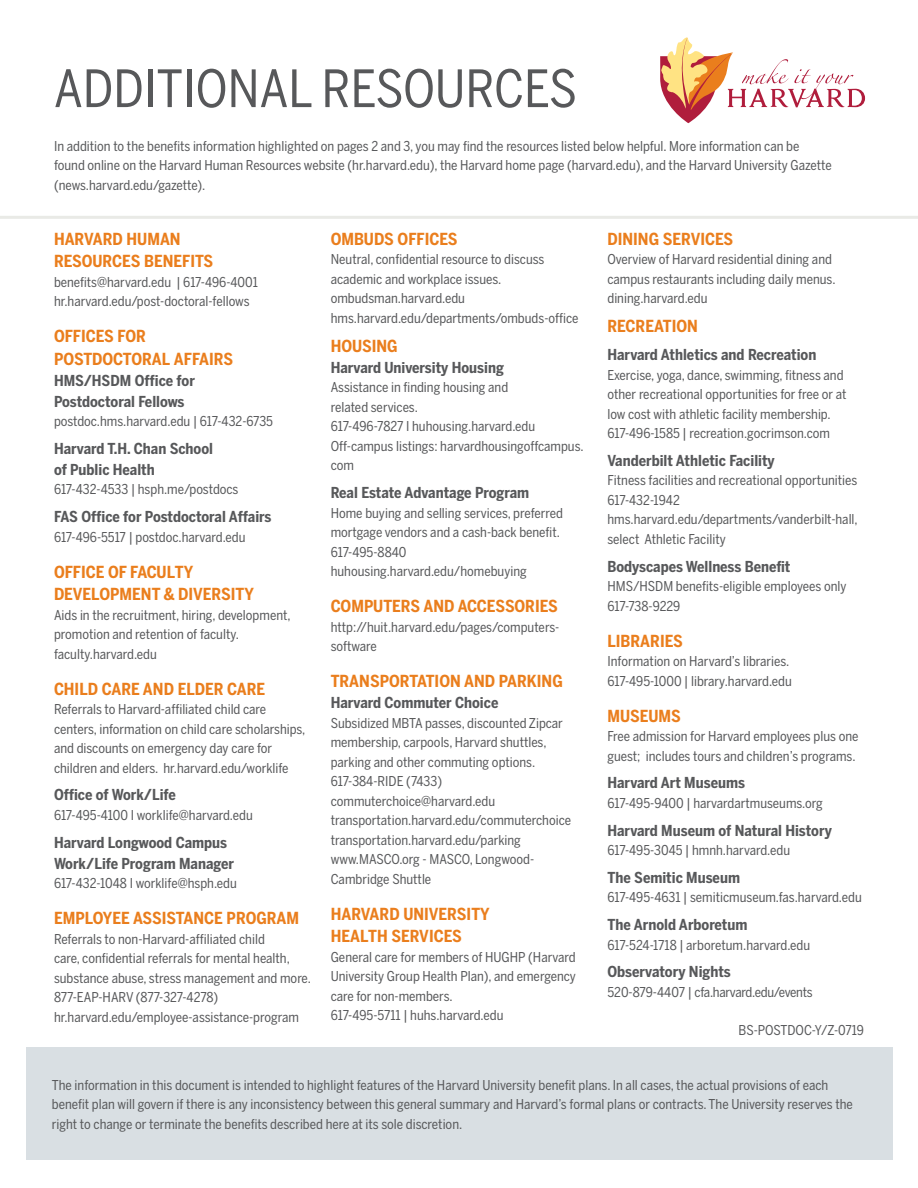
<style>
.page{position:relative;width:918px;height:1188px;background:#fff}
.page>*{position:absolute;margin:0;border:0;box-sizing:border-box;transform-origin:0 0}
.Chapter_Head{font:51px "Benton Sans Cond";color:#57585a}
.Section_Head{font:700 16.5px/22.5px "Benton Sans Cond";color:#ea7e1d}
.Body_Copy{font:700 16.5px "Benton Sans Cond";color:#ea7e1d}
.Section_Subhead{font:700 15px/21px "Benton Sans Cond";color:#57585a}
.Body_Copy-2{font:13.5px/19.5px "Benton Sans Cond";color:#57585a}
.Section_Head-2{font:13.5px/19.5px "Benton Sans Cond";color:#57585a}
.Body_Copy-3{font:13.5px "Benton Sans Cond";letter-spacing:-.02em;color:#57585a}
.Table_Copy{font:13.5px "Benton Sans Cond";color:#57585a}
</style>
<div class="page">
<div style="left:26px;top:1048px;width:866px;height:112px;background:#d9dfe3"></div>
<svg style="left:660px;top:37px;width:205px;height:86px"></svg>
<hr style="left:0;top:216px;width:918px;height:3px;background:#e9eae6">
<p class="Chapter_Head" style="left:54px;top:59px;width:525px">ADDITIONAL RESOURCES</p>
<p class="Body_Copy-2" style="left:54px;top:136px;width:779px">In addition to the benefits information highlighted on pages 2 and 3, you may find the resources listed below helpful. More information can be found online on the Harvard Human Resources website (hr.harvard.edu), the Harvard home page (harvard.edu), and the Harvard University Gazette (news.harvard.edu/gazette).</p>
<p class="Section_Head" style="left:54px;top:227px;width:161px">HARVARD HUMAN<br>RESOURCES BENEFITS</p>
<p class="Body_Copy-2" style="left:54px;top:272px;width:205px">benefits@harvard.edu | 617-496-4001 hr.harvard.edu/post-doctoral-fellows</p>
<p class="Section_Head" style="left:54px;top:325px;width:181px">OFFICES FOR<br>POSTDOCTORAL AFFAIRS</p>
<p class="Section_Subhead" style="left:54px;top:370px;width:142px">HMS/HSDM Office for<br>Postdoctoral Fellows</p>
<p class="Body_Copy-2" style="left:54px;top:411px;width:221px">postdoc.hms.harvard.edu | 617-432-6735</p>
<p class="Section_Subhead" style="left:54px;top:438px;width:161px">Harvard T.H. Chan School of Public Health</p>
<p class="Body_Copy-2" style="left:54px;top:480px;width:186px">617-432-4533 | hsph.me/postdocs</p>
<p class="Section_Subhead" style="left:54px;top:506px;width:219px">FAS Office for Postdoctoral Affairs</p>
<p class="Body_Copy-2" style="left:54px;top:527px;width:193px">617-496-5517 | postdoc.harvard.edu</p>
<p class="Section_Head" style="left:54px;top:560px;width:202px">OFFICE OF FACULTY<br>DEVELOPMENT &amp; DIVERSITY</p>
<p class="Body_Copy-2" style="left:54px;top:605px;width:238px">Aids in the recruitment, hiring, development, promotion and retention of faculty. faculty.harvard.edu</p>
<p class="Section_Head" style="left:54px;top:677px;width:213px">CHILD CARE AND ELDER CARE</p>
<p class="Body_Copy-2" style="left:54px;top:699px;width:253px">Referrals to Harvard-affiliated child care centers, information on child care scholarships, and discounts on emergency day care for children and elders. hr.harvard.edu/worklife</p>
<p class="Section_Subhead" style="left:54px;top:784px;width:123px">Office of Work/Life</p>
<p class="Body_Copy-2" style="left:54px;top:805px;width:200px">617-495-4100 I worklife@harvard.edu</p>
<p class="Section_Subhead" style="left:54px;top:832px;width:182px">Harvard Longwood Campus<br>Work/Life Program Manager</p>
<p class="Body_Copy-2" style="left:54px;top:873px;width:184px">617-432-1048 I worklife@hsph.edu</p>
<p class="Section_Head" style="left:54px;top:907px;width:247px">EMPLOYEE ASSISTANCE PROGRAM</p>
<p class="Body_Copy-2" style="left:54px;top:929px;width:258px">Referrals to non-Harvard-affiliated child<br>care, confidential referrals for mental health, substance abuse, stress management and more.<br>877-EAP-HARV (877-327-4278) hr.harvard.edu/employee-assistance-program</p>
<p class="Section_Head" style="left:331px;top:227px;width:128px">OMBUDS OFFICES</p>
<p class="Section_Head-2" style="left:331px;top:249px;width:249px">Neutral, confidential resource to discuss academic and workplace issues. ombudsman.harvard.edu hms.harvard.edu/departments/ombuds-office</p>
<p class="Section_Head" style="left:331px;top:335px;width:68px">HOUSING</p>
<p class="Section_Subhead" style="left:331px;top:357px;width:175px">Harvard University Housing</p>
<p class="Body_Copy-2" style="left:331px;top:378px;width:254px">Assistance in finding housing and<br>related services.<br>617-496-7827 I huhousing.harvard.edu<br>Off-campus listings: harvardhousingoffcampus. com</p>
<p class="Section_Subhead" style="left:331px;top:482px;width:200px">Real Estate Advantage Program</p>
<p class="Body_Copy-2" style="left:331px;top:503px;width:234px">Home buying and selling services, preferred mortgage vendors and a cash-back benefit.<br>617-495-8840 huhousing.harvard.edu/homebuying</p>
<p class="Section_Head" style="left:331px;top:595px;width:229px">COMPUTERS AND ACCESSORIES</p>
<p class="Section_Head-2" style="left:331px;top:617px;width:230px">http://huit.harvard.edu/pages/computers&shy;software</p>
<p class="Section_Head" style="left:331px;top:670px;width:234px">TRANSPORTATION AND PARKING</p>
<p class="Section_Subhead" style="left:331px;top:692px;width:169px">Harvard Commuter Choice</p>
<p class="Body_Copy-2" style="left:331px;top:713px;width:242px">Subsidized MBTA passes, discounted Zipcar membership, carpools, Harvard shuttles, parking and other commuting options.<br>617-384-RIDE (7433) commuterchoice@harvard.edu transportation.harvard.edu/commuterchoice transportation.harvard.edu/parking www.MASCO.org - MASCO, Longwood-Cambridge Shuttle</p>
<p class="Section_Head" style="left:331px;top:902px;width:161px">HARVARD UNIVERSITY<br>HEALTH SERVICES</p>
<p class="Body_Copy-2" style="left:331px;top:947px;width:247px">General care for members of HUGHP (Harvard University Group Health Plan), and emergency care for non-members.<br>617-495-5711 | huhs.harvard.edu</p>
<p class="Section_Head" style="left:608px;top:227px;width:127px">DINING SERVICES</p>
<p class="Body_Copy-2" style="left:608px;top:249px;width:230px">Overview of Harvard residential dining and campus restaurants including daily menus. dining.harvard.edu</p>
<p class="Body_Copy" style="left:608px;top:317px;width:92px">RECREATION</p>
<p class="Section_Subhead" style="left:608px;top:344px;width:210px">Harvard Athletics and Recreation</p>
<p class="Body_Copy-2" style="left:608px;top:365px;width:241px">Exercise, yoga, dance, swimming, fitness and other recreational opportunities for free or at low cost with athletic facility membership.<br>617-496-1585 | recreation.gocrimson.com</p>
<p class="Section_Subhead" style="left:608px;top:450px;width:169px">Vanderbilt Athletic Facility</p>
<p class="Body_Copy-2" style="left:608px;top:471px;width:252px">Fitness facilities and recreational opportunities 617-432-1942 hms.harvard.edu/departments/vanderbilt-hall, select Athletic Facility</p>
<p class="Section_Subhead" style="left:608px;top:556px;width:184px">Bodyscapes Wellness Benefit</p>
<p class="Body_Copy-2" style="left:608px;top:576px;width:241px">HMS/HSDM benefits-eligible employees only<br>617-738-9229</p>
<p class="Section_Head" style="left:608px;top:629px;width:77px">LIBRARIES</p>
<p class="Body_Copy-2" style="left:608px;top:651px;width:186px">Information on Harvard’s libraries.<br>617-495-1000 | library.harvard.edu</p>
<p class="Section_Head" style="left:608px;top:704px;width:75px">MUSEUMS</p>
<p class="Body_Copy-2" style="left:608px;top:726px;width:253px">Free admission for Harvard employees plus one guest; includes tours and children’s programs.</p>
<p class="Section_Subhead" style="left:608px;top:772px;width:139px">Harvard Art Museums</p>
<p class="Body_Copy-2" style="left:608px;top:793px;width:217px">617-495-9400 | harvardartmuseums.org</p>
<p class="Section_Subhead" style="left:608px;top:820px;width:226px">Harvard Museum of Natural History</p>
<p class="Body_Copy-2" style="left:608px;top:840px;width:184px">617-495-3045 | hmnh.harvard.edu</p>
<p class="Section_Subhead" style="left:608px;top:867px;width:134px">The Semitic Museum</p>
<p class="Body_Copy-2" style="left:608px;top:888px;width:256px">617-495-4631 | semiticmuseum.fas.harvard.edu</p>
<p class="Section_Subhead" style="left:608px;top:914px;width:142px">The Arnold Arboretum</p>
<p class="Body_Copy-2" style="left:608px;top:935px;width:204px">617-524-1718 | arboretum.harvard.edu</p>
<p class="Section_Subhead" style="left:608px;top:961px;width:125px">Observatory Nights</p>
<p class="Body_Copy-3" style="left:608px;top:984px;width:207px">520-879-4407 | cfa.harvard.edu/events</p>
<p class="Table_Copy" style="left:739px;top:1023px;width:127px">BS-POSTDOC-Y/Z-0719</p>
<p class="Body_Copy-2" style="left:52px;top:1075px;width:803px">The information in this document is intended to highlight features of the Harvard University benefit plans. In all cases, the actual provisions of each benefit plan will govern if there is any inconsistency between this general summary and Harvard’s formal plans or contracts. The University reserves the right to change or terminate the benefits described here at its sole discretion.</p>
</div>
